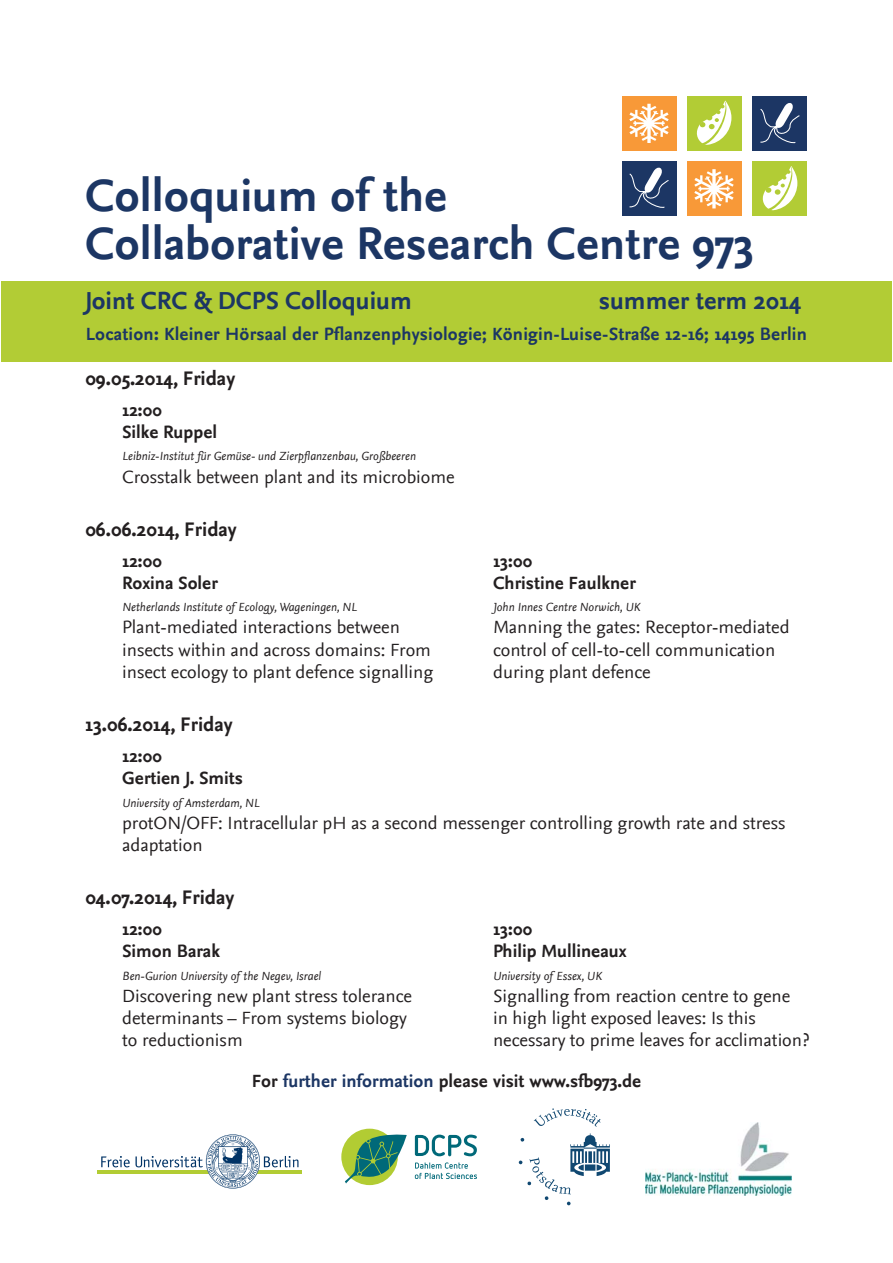
<style>
.page{position:relative;width:893px;height:1263px;background:#fff}
.page>*{position:absolute;margin:0;border:0;box-sizing:border-box;transform-origin:0 0}
.t1{font:700 47.4px/48.4px "Nexus Sans";color:#1c3664}
.t2{font:700 25.8px "Nexus Sans";color:#1c3664}
.t3{font:700 20.55px "Nexus Sans";color:#231f20}
.t4{font:18.6px/22.2px "Nexus Sans";color:#231f20}
.t5{font:700 18.6px/22.2px "Nexus Sans";color:#231f20}
.t6{font:700 18.6px "Nexus Sans";letter-spacing:.01em;color:#1c3664}
.t7{font:italic 12.3px "Nexus Sans";color:#231f20}
.s1{color:#1c3664}
</style>
<div class="page">
<div style="left:753px;top:162px;width:54px;height:54px;background:#b2cc35"></div>
<div style="left:622px;top:162px;width:54px;height:54px;background:#1c3664"></div>
<div style="left:622px;top:96px;width:54px;height:55px;background:#f89938"></div>
<div style="left:687px;top:96px;width:54px;height:55px;background:#b2cc35"></div>
<div style="left:687px;top:162px;width:54px;height:54px;background:#f89938"></div>
<div style="left:753px;top:96px;width:54px;height:55px;background:#1c3664"></div>
<svg style="left:629px;top:167px;width:40px;height:41px"></svg>
<svg style="left:696px;top:100px;width:35px;height:45px"></svg>
<svg style="left:629px;top:104px;width:40px;height:39px"></svg>
<svg style="left:694px;top:169px;width:40px;height:39px"></svg>
<svg style="left:762px;top:166px;width:35px;height:45px"></svg>
<svg style="left:760px;top:103px;width:40px;height:41px"></svg>
<div style="left:1px;top:282px;width:891px;height:80px;background:#b2cc35"></div>
<hr style="left:97px;top:1170px;width:204px;height:3px;background:#b2cc33">
<svg style="left:101px;top:1134px;width:197px;height:55px"></svg>
<svg style="left:415px;top:1135px;width:62px;height:21px"></svg>
<svg style="left:415px;top:1162px;width:62px;height:17px"></svg>
<div style="left:341px;top:1129px;width:57px;height:56px;background:#b2cc33;border-radius:50%"></div>
<svg style="left:345px;top:1132px;width:62px;height:51px"></svg>
<svg style="left:534px;top:1108px;width:66px;height:18px"></svg>
<svg style="left:519px;top:1133px;width:91px;height:72px"></svg>
<img style="left:645px;top:1123px;width:146px;height:72px">
<h1 class="t1" style="left:85px;top:173px;width:670px">Colloquium of the<br>Collaborative Research Centre 973</h1>
<h2 class="t2" style="left:85px;top:287px;width:328px">Joint CRC &amp; DCPS Colloquium</h2>
<h2 class="t2" style="left:599px;top:287px;width:204px">summer term 2014</h2>
<p class="t6" style="left:86px;top:324px;width:722px">Location: Kleiner Hörsaal der Pflanzenphysiologie; Königin-Luise-Straße 12-16; 14195 Berlin</p>
<p class="t3" style="left:85px;top:368px;width:152px">09.05.2014, Friday</p>
<p class="t5" style="left:122px;top:399px;width:96px">12:00<br>Silke Ruppel</p>
<p class="t7" style="left:122px;top:450px;width:295px">Leibniz-Institut für Gemüse- und Zierpflanzenbau, Großbeeren</p>
<p class="t4" style="left:122px;top:466px;width:334px">Crosstalk between plant and its microbiome</p>
<p class="t3" style="left:85px;top:519px;width:153px">06.06.2014, Friday</p>
<p class="t5" style="left:122px;top:550px;width:41px">12:00</p>
<p class="t5" style="left:493px;top:550px;width:41px">13:00</p>
<p class="t5" style="left:122px;top:572px;width:97px">Roxina Soler</p>
<p class="t5" style="left:493px;top:572px;width:144px">Christine Faulkner</p>
<p class="t7" style="left:122px;top:601px;width:236px">Netherlands Institute of Ecology, Wageningen, NL</p>
<p class="t7" style="left:493px;top:601px;width:149px">John Innes Centre Norwich, UK</p>
<p class="t4" style="left:122px;top:617px;width:279px">Plant-mediated interactions between</p>
<p class="t4" style="left:493px;top:617px;width:298px">Manning the gates: Receptor-mediated</p>
<p class="t4" style="left:122px;top:639px;width:310px">insects within and across domains: From</p>
<p class="t4" style="left:493px;top:639px;width:284px">control of cell-to-cell communication</p>
<p class="t4" style="left:122px;top:661px;width:313px">insect ecology to plant defence signalling</p>
<p class="t4" style="left:493px;top:661px;width:159px">during plant defence</p>
<p class="t3" style="left:85px;top:714px;width:149px">13.06.2014, Friday</p>
<p class="t5" style="left:122px;top:746px;width:122px">12:00<br>Gertien J. Smits</p>
<p class="t7" style="left:122px;top:796px;width:139px">University of Amsterdam, NL</p>
<p class="t4" style="left:122px;top:812px;width:665px">protON/OFF: Intracellular pH as a second messenger controlling growth rate and stress adaptation</p>
<p class="t3" style="left:85px;top:887px;width:151px">04.07.2014, Friday</p>
<p class="t5" style="left:122px;top:919px;width:41px">12:00</p>
<p class="t5" style="left:493px;top:919px;width:41px">13:00</p>
<p class="t5" style="left:122px;top:941px;width:99px">Simon Barak</p>
<p class="t5" style="left:493px;top:941px;width:135px">Philip Mullineaux</p>
<p class="t7" style="left:122px;top:969px;width:201px">Ben-Gurion University of the Negev, Israel</p>
<p class="t7" style="left:493px;top:969px;width:110px">University of Essex, UK</p>
<p class="t4" style="left:122px;top:985px;width:291px">Discovering new plant stress tolerance</p>
<p class="t4" style="left:493px;top:985px;width:299px">Signalling from reaction centre to gene</p>
<p class="t4" style="left:122px;top:1008px;width:286px">determinants – From systems biology</p>
<p class="t4" style="left:493px;top:1008px;width:264px">in high light exposed leaves: Is this</p>
<p class="t4" style="left:122px;top:1030px;width:122px">to reductionism</p>
<p class="t4" style="left:493px;top:1030px;width:318px">necessary to prime leaves for acclimation?</p>
<p class="t5" style="left:252px;top:1070px;width:391px">For <span class="s1">further information</span> please visit www.sfb973.de</p>
</div>
